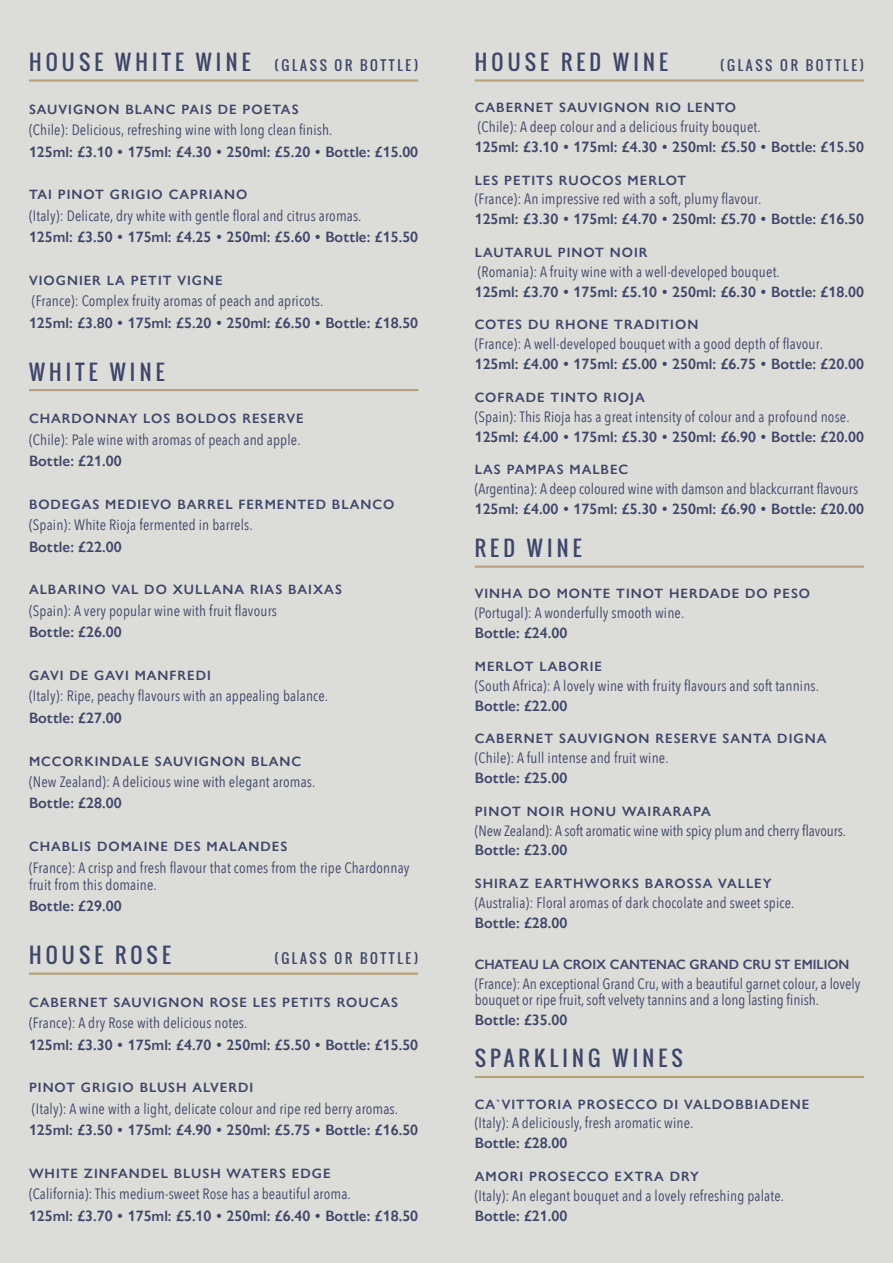
<style>
.page{position:relative;width:893px;height:1263px;background:#dcdcd8}
.page>*{position:absolute;margin:0;border:0;box-sizing:border-box;transform-origin:0 0}
.Course{font:21px "Oswald";letter-spacing:.2em;color:#3e4669}
.Description{font:15px/17.2px "Avenir Next Condensed";letter-spacing:.01em;color:#3e4669}
.Dish_Title{font:600 15px "Gill Sans Nova";color:#3e4669}
.Dish_Title-2{font:600 13.5px "Gill Sans Nova";letter-spacing:.075em;color:#3e4669}
.Course-2{font:13.5px "Oswald";letter-spacing:.2em;color:#3e4669}
.Dish_Title-3{font:600 13.5px "Gill Sans Nova";color:#3e4669}
.s1{font-size:21px}
</style>
<div class="page">
<hr style="left:29px;top:79px;width:389px;height:3px;background:#b6a178">
<hr style="left:29px;top:389px;width:389px;height:2px;background:#b6a178">
<hr style="left:29px;top:972px;width:389px;height:3px;background:#b6a178">
<hr style="left:475px;top:79px;width:389px;height:3px;background:#b6a178">
<hr style="left:475px;top:566px;width:389px;height:2px;background:#b6a178">
<hr style="left:475px;top:1076px;width:389px;height:2px;background:#b6a178">
<p class="Course-2" style="left:29px;top:55px;width:391px"><span class="s1">HOUSE WHITE WINE</span> (GLASS OR BOTTLE)</p>
<p class="Dish_Title-2" style="left:29px;top:101px;width:271px">SAUVIGNON BLANC PAIS DE POETAS</p>
<p class="Description" style="left:29px;top:120px;width:305px">(Chile): Delicious, refreshing wine with long clean finish.</p>
<p class="Dish_Title" style="left:29px;top:142px;width:391px">125ml: £3.10 • 175ml: £4.30 • 250ml: £5.20 • Bottle: £15.00</p>
<p class="Dish_Title-2" style="left:29px;top:186px;width:220px">TAI PINOT GRIGIO CAPRIANO</p>
<p class="Description" style="left:29px;top:206px;width:334px">(Italy): Delicate, dry white with gentle floral and citrus aromas.</p>
<p class="Dish_Title" style="left:29px;top:228px;width:391px">125ml: £3.50 • 175ml: £4.25 • 250ml: £5.60 • Bottle: £15.50</p>
<p class="Dish_Title-2" style="left:29px;top:272px;width:195px">VIOGNIER LA PETIT VIGNE</p>
<p class="Description" style="left:32px;top:292px;width:293px">(France): Complex fruity aromas of peach and apricots.</p>
<p class="Dish_Title" style="left:29px;top:313px;width:391px">125ml: £3.80 • 175ml: £5.20 • 250ml: £6.50 • Bottle: £18.50</p>
<p class="Course" style="left:29px;top:356px;width:137px">WHITE WINE</p>
<p class="Dish_Title-2" style="left:29px;top:410px;width:276px">CHARDONNAY LOS BOLDOS RESERVE</p>
<p class="Description" style="left:29px;top:430px;width:273px">(Chile): Pale wine with aromas of peach and apple.</p>
<p class="Dish_Title" style="left:29px;top:452px;width:94px">Bottle: £21.00</p>
<p class="Dish_Title-2" style="left:29px;top:496px;width:367px">BODEGAS MEDIEVO BARREL FERMENTED BLANCO</p>
<p class="Description" style="left:29px;top:516px;width:225px">(Spain): White Rioja fermented in barrels.</p>
<p class="Dish_Title" style="left:29px;top:537px;width:94px">Bottle: £22.00</p>
<p class="Dish_Title-2" style="left:29px;top:581px;width:315px">ALBARINO VAL DO XULLANA RIAS BAIXAS</p>
<p class="Description" style="left:29px;top:601px;width:250px">(Spain): A very popular wine with fruit flavours</p>
<p class="Dish_Title" style="left:29px;top:623px;width:94px">Bottle: £26.00</p>
<p class="Dish_Title-2" style="left:29px;top:667px;width:183px">GAVI DE GAVI MANFREDI</p>
<p class="Description" style="left:29px;top:687px;width:301px">(Italy): Ripe, peachy flavours with an appealing balance.</p>
<p class="Dish_Title" style="left:29px;top:708px;width:94px">Bottle: £27.00</p>
<p class="Dish_Title-2" style="left:29px;top:753px;width:274px">MCCORKINDALE SAUVIGNON BLANC</p>
<p class="Description" style="left:29px;top:772px;width:288px">(New Zealand): A delicious wine with elegant aromas.</p>
<p class="Dish_Title" style="left:29px;top:794px;width:94px">Bottle: £28.00</p>
<p class="Dish_Title-2" style="left:29px;top:838px;width:260px">CHABLIS DOMAINE DES MALANDES</p>
<p class="Description" style="left:29px;top:858px;width:382px">(France): A crisp and fresh flavour that comes from the ripe Chardonnay fruit from this domaine.</p>
<p class="Dish_Title" style="left:29px;top:897px;width:94px">Bottle: £29.00</p>
<p class="Course" style="left:29px;top:939px;width:143px">HOUSE ROSE</p>
<p class="Course-2" style="left:274px;top:948px;width:145px">(GLASS OR BOTTLE)</p>
<p class="Dish_Title-2" style="left:29px;top:994px;width:371px">CABERNET SAUVIGNON ROSE LES PETITS ROUCAS</p>
<p class="Description" style="left:29px;top:1014px;width:220px">(France): A dry Rose with delicious notes.</p>
<p class="Dish_Title" style="left:29px;top:1035px;width:391px">125ml: £3.30 • 175ml: £4.70 • 250ml: £5.50 • Bottle: £15.50</p>
<p class="Dish_Title-2" style="left:29px;top:1079px;width:226px">PINOT GRIGIO BLUSH ALVERDI</p>
<p class="Description" style="left:32px;top:1099px;width:368px">(Italy): A wine with a light, delicate colour and ripe red berry aromas.</p>
<p class="Dish_Title" style="left:29px;top:1121px;width:391px">125ml: £3.50 • 175ml: £4.90 • 250ml: £5.75 • Bottle: £16.50</p>
<p class="Dish_Title-2" style="left:29px;top:1165px;width:303px">WHITE ZINFANDEL BLUSH WATERS EDGE</p>
<p class="Description" style="left:29px;top:1185px;width:323px">(California): This medium-sweet Rose has a beautiful aroma.</p>
<p class="Dish_Title" style="left:29px;top:1206px;width:391px">125ml: £3.70 • 175ml: £5.10 • 250ml: £6.40 • Bottle: £18.50</p>
<p class="Course" style="left:475px;top:46px;width:195px">HOUSE RED WINE</p>
<p class="Course-2" style="left:720px;top:55px;width:145px">(GLASS OR BOTTLE)</p>
<p class="Dish_Title-2" style="left:475px;top:99px;width:263px">CABERNET SAUVIGNON RIO LENTO</p>
<p class="Description" style="left:478px;top:117px;width:285px">(Chile): A deep colour and a delicious fruity bouquet.</p>
<p class="Dish_Title" style="left:475px;top:138px;width:391px">125ml: £3.10 • 175ml: £4.30 • 250ml: £5.50 • Bottle: £15.50</p>
<p class="Dish_Title-2" style="left:475px;top:172px;width:213px">LES PETITS RUOCOS MERLOT</p>
<p class="Description" style="left:475px;top:190px;width:288px">(France): An impressive red with a soft, plumy flavour.</p>
<p class="Dish_Title" style="left:475px;top:210px;width:391px">125ml: £3.30 • 175ml: £4.70 • 250ml: £5.70 • Bottle: £16.50</p>
<p class="Dish_Title-2" style="left:475px;top:244px;width:174px">LAUTARUL PINOT NOIR</p>
<p class="Description" style="left:478px;top:262px;width:304px">(Romania): A fruity wine with a well-developed bouquet.</p>
<p class="Dish_Title" style="left:475px;top:282px;width:391px">125ml: £3.70 • 175ml: £5.10 • 250ml: £6.30 • Bottle: £18.00</p>
<p class="Dish_Title-2" style="left:475px;top:317px;width:225px">COTES DU RHONE TRADITION</p>
<p class="Description" style="left:475px;top:335px;width:350px">(France): A well-developed bouquet with a good depth of flavour.</p>
<p class="Dish_Title" style="left:475px;top:355px;width:391px">125ml: £4.00 • 175ml: £5.00 • 250ml: £6.75 • Bottle: £20.00</p>
<p class="Dish_Title-2" style="left:475px;top:389px;width:171px">COFRADE TINTO RIOJA</p>
<p class="Description" style="left:475px;top:407px;width:376px">(Spain): This Rioja has a great intensity of colour and a profound nose.</p>
<p class="Dish_Title" style="left:475px;top:427px;width:391px">125ml: £4.00 • 175ml: £5.30 • 250ml: £6.90 • Bottle: £20.00</p>
<p class="Dish_Title-2" style="left:475px;top:461px;width:155px">LAS PAMPAS MALBEC</p>
<p class="Description" style="left:475px;top:480px;width:385px">(Argentina): A deep coloured wine with damson and blackcurrant flavours</p>
<p class="Dish_Title" style="left:475px;top:500px;width:391px">125ml: £4.00 • 175ml: £5.30 • 250ml: £6.90 • Bottle: £20.00</p>
<p class="Course" style="left:475px;top:532px;width:108px">RED WINE</p>
<p class="Dish_Title-2" style="left:475px;top:585px;width:337px">VINHA DO MONTE TINOT HERDADE DO PESO</p>
<p class="Description" style="left:475px;top:603px;width:211px">(Portugal): A wonderfully smooth wine.</p>
<p class="Dish_Title" style="left:475px;top:624px;width:94px">Bottle: £24.00</p>
<p class="Dish_Title-2" style="left:475px;top:658px;width:129px">MERLOT LABORIE</p>
<p class="Description" style="left:475px;top:676px;width:346px">(South Africa): A lovely wine with fruity flavours and soft tannins.</p>
<p class="Dish_Title" style="left:475px;top:696px;width:94px">Bottle: £22.00</p>
<p class="Dish_Title-2" style="left:475px;top:730px;width:353px">CABERNET SAUVIGNON RESERVE SANTA DIGNA</p>
<p class="Description" style="left:475px;top:748px;width:195px">(Chile): A full intense and fruit wine.</p>
<p class="Dish_Title" style="left:475px;top:769px;width:94px">Bottle: £25.00</p>
<p class="Dish_Title-2" style="left:475px;top:803px;width:238px">PINOT NOIR HONU WAIRARAPA</p>
<p class="Description" style="left:475px;top:821px;width:373px">(New Zealand): A soft aromatic wine with spicy plum and cherry flavours.</p>
<p class="Dish_Title" style="left:475px;top:841px;width:94px">Bottle: £23.00</p>
<p class="Dish_Title-2" style="left:475px;top:875px;width:298px">SHIRAZ EARTHWORKS BAROSSA VALLEY</p>
<p class="Description" style="left:475px;top:893px;width:321px">(Australia): Floral aromas of dark chocolate and sweet spice.</p>
<p class="Dish_Title" style="left:475px;top:913px;width:94px">Bottle: £28.00</p>
<p class="Dish_Title-3" style="left:475px;top:956px;width:376px">CHATEAU LA CROIX CANTENAC GRAND CRU ST EMILION</p>
<p class="Description" style="left:475px;top:975px;width:387px;line-height:15.6px">(France): An exceptional Grand Cru, with a beautiful garnet colour, a lovely bouquet or ripe fruit, soft velvety tannins and a long lasting finish.</p>
<p class="Dish_Title" style="left:475px;top:1010px;width:94px">Bottle: £35.00</p>
<p class="Course" style="left:475px;top:1042px;width:210px">SPARKLING WINES</p>
<p class="Dish_Title-2" style="left:475px;top:1096px;width:336px">CA`VITTORIA PROSECCO DI VALDOBBIADENE</p>
<p class="Description" style="left:475px;top:1114px;width:220px">(Italy): A deliciously, fresh aromatic wine.</p>
<p class="Dish_Title" style="left:475px;top:1134px;width:94px">Bottle: £28.00</p>
<p class="Dish_Title-2" style="left:475px;top:1168px;width:226px">AMORI PROSECCO EXTRA DRY</p>
<p class="Description" style="left:475px;top:1186px;width:311px">(Italy): An elegant bouquet and a lovely refreshing palate.</p>
<p class="Dish_Title" style="left:475px;top:1206px;width:94px">Bottle: £21.00</p>
</div>
